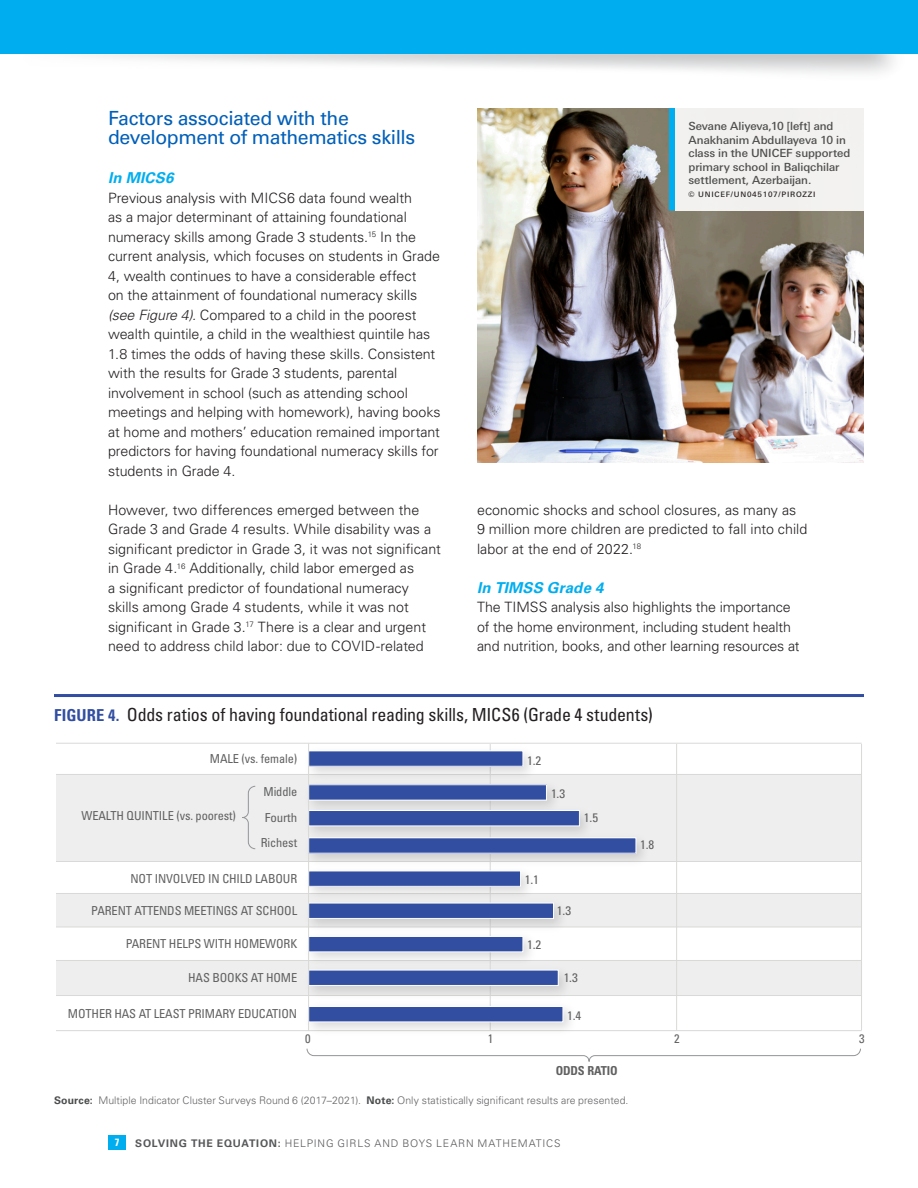
<style>
.page{position:relative;width:918px;height:1188px;background:#fff}
.page>*{position:absolute;margin:0;border:0;box-sizing:border-box;transform-origin:0 0}
.Subhead_NEW{font:19.5px/19.5px "Univers LT Pro 55 Roman";letter-spacing:-.02em;color:#005fb9}
.Figure_Head{font:condensed 18px "Univers LT Std";letter-spacing:-.01em;color:#231f20}
.Subhead_Secondary{font:italic 700 15px "Univers LT Pro 65";letter-spacing:.015em;color:#00aeef}
.Text_9_5_13{font:300 14.25px/19.5px "Univers LT Pro 45";color:#231f20}
.t1{font:condensed 12.3px "Univers LT Std";letter-spacing:-.01em;color:#606160}
.t2{font:condensed 12.3px "Univers LT Std";letter-spacing:-.01em;color:#606160;scale:1.05 1}
.t3{font:700 condensed 12.3px "Univers LT Std";letter-spacing:-.01em;color:#606160}
.t4{font:500 11.25px/13.5px "Linotype Univers Basic";letter-spacing:-.005em;color:#4b4c4d}
.Source{font:300 10.5px "Univers LT Pro 45";letter-spacing:.005em;color:#636366}
.t5{font:300 10.5px "Univers LT Pro 45";letter-spacing:.075em;color:#57585a}
.t6{font:700 condensed 10.5px "Univers LT Std";color:#fff}
.t7{font:500 7.5px "Linotype Univers Basic";letter-spacing:.1em;color:#231f20}
.s1{font-style:italic}
.s2{font-weight:700;font-size:16.5px;color:#324ea1}
.s3{font-family:"Univers LT Pro 65";font-weight:700;color:#4b4c4d}
.s4{font-family:"Univers LT Pro 65";font-weight:700}
</style>
<div class="page">
<div style="left:108px;top:1135px;width:18px;height:15px;background:#00aeef"></div>
<div style="left:56px;top:960px;width:806px;height:36px;background:#eeeeef"></div>
<div style="left:56px;top:774px;width:806px;height:88px;background:#eeeeef"></div>
<div style="left:56px;top:893px;width:806px;height:34px;background:#eeeeef"></div>
<hr style="left:676px;top:744px;width:1px;height:286px;background:#d9d9d8">
<hr style="left:56px;top:995px;width:806px;height:1px;background:#d9d9d8">
<hr style="left:56px;top:1030px;width:806px;height:1px;background:#d9d9d8">
<hr style="left:56px;top:960px;width:806px;height:1px;background:#d9d9d8">
<hr style="left:56px;top:927px;width:806px;height:1px;background:#d9d9d8">
<hr style="left:56px;top:893px;width:806px;height:1px;background:#d9d9d8">
<hr style="left:56px;top:861px;width:806px;height:1px;background:#d9d9d8">
<hr style="left:56px;top:774px;width:806px;height:1px;background:#d9d9d8">
<hr style="left:56px;top:743px;width:806px;height:1px;background:#d9d9d8">
<hr style="left:861px;top:744px;width:1px;height:286px;background:#d9d9d8">
<div style="left:309px;top:785px;width:237px;height:15px;background:#324ea1"></div>
<div style="left:308px;top:784px;width:239px;height:17px;border:1px solid #fff"></div>
<img style="left:309px;top:801px;width:277px;height:27px">
<div style="left:309px;top:811px;width:270px;height:15px;background:#324ea1"></div>
<div style="left:308px;top:810px;width:272px;height:16px;border:1px solid #fff"></div>
<img style="left:311px;top:828px;width:332px;height:33px">
<div style="left:309px;top:838px;width:327px;height:15px;background:#324ea1"></div>
<div style="left:308px;top:837px;width:328px;height:17px;border:1px solid #fff"></div>
<img style="left:299px;top:742px;width:243px;height:43px">
<div style="left:309px;top:751px;width:214px;height:15px;background:#324ea1"></div>
<div style="left:308px;top:751px;width:215px;height:16px;border:1px solid #fff"></div>
<img style="left:299px;top:905px;width:273px;height:23px">
<div style="left:309px;top:903px;width:245px;height:15px;background:#324ea1"></div>
<div style="left:308px;top:903px;width:246px;height:16px;border:1px solid #fff"></div>
<img style="left:311px;top:973px;width:254px;height:24px">
<div style="left:309px;top:970px;width:249px;height:15px;background:#324ea1"></div>
<div style="left:308px;top:970px;width:251px;height:16px;border:1px solid #fff"></div>
<img style="left:311px;top:997px;width:259px;height:35px">
<div style="left:309px;top:1007px;width:254px;height:15px;background:#324ea1"></div>
<div style="left:308px;top:1006px;width:255px;height:16px;border:1px solid #fff"></div>
<img style="left:309px;top:862px;width:230px;height:43px">
<div style="left:309px;top:871px;width:212px;height:15px;background:#324ea1"></div>
<div style="left:308px;top:871px;width:213px;height:16px;border:1px solid #fff"></div>
<img style="left:299px;top:927px;width:243px;height:44px">
<div style="left:309px;top:936px;width:214px;height:16px;background:#324ea1"></div>
<div style="left:308px;top:936px;width:215px;height:16px;border:1px solid #fff"></div>
<hr style="left:308px;top:743px;width:1px;height:288px;background:#d9d9d8">
<svg style="left:242px;top:786px;width:14px;height:64px"></svg>
<svg style="left:306px;top:1048px;width:555px;height:14px"></svg>
<hr style="left:54px;top:694px;width:810px;height:3px;background:#324ea1">
<img style="left:477px;top:108px;width:387px;height:354px">
<div style="left:675px;top:108px;width:189px;height:102px;background:#f2f1ef"></div>
<div style="left:669px;top:108px;width:6px;height:102px;background:#00aeef"></div>
<div style="left:0;top:0;width:918px;height:54px;background:#00aeef"></div>
<p class="Subhead_NEW" style="left:108px;top:108px;width:309px">Factors associated with the development of mathematics skills</p>
<p class="Subhead_Secondary" style="left:108px;top:169px;width:67px">In MICS6</p>
<p class="Text_9_5_13" style="left:108px;top:188px;width:334px">Previous analysis with MICS6 data found wealth<br>as a major determinant of attaining foundational numeracy skills among Grade 3 students.<sup>15</sup> In the current analysis, which focuses on students in Grade 4, wealth continues to have a considerable effect<br>on the attainment of foundational numeracy skills <span class="s1">(see Figure 4).</span> Compared to a child in the poorest wealth quintile, a child in the wealthiest quintile has 1.8 times the odds of having these skills. Consistent with the results for Grade 3 students, parental involvement in school (such as attending school meetings and helping with homework), having books at home and mothers’ education remained important predictors for having foundational numeracy skills for students in Grade 4.</p>
<p class="Text_9_5_13" style="left:108px;top:500px;width:334px">However, two differences emerged between the Grade 3 and Grade 4 results. While disability was a significant predictor in Grade 3, it was not significant in Grade 4.<sup>16</sup> Additionally, child labor emerged as<br>a significant predictor of foundational numeracy skills among Grade 4 students, while it was not significant in Grade 3.<sup>17</sup> There is a clear and urgent need to address child labor: due to COVID-related</p>
<p class="Text_9_5_13" style="left:477px;top:500px;width:332px">economic shocks and school closures, as many as<br>9 million more children are predicted to fall into child labor at the end of 2022.<sup>18</sup></p>
<p class="t4" style="left:688px;top:119px;width:163px">Sevane Aliyeva,10 [left] and<br>Anakhanim Abdullayeva 10 in class in the UNICEF supported primary school in Baliqchilar settlement, Azerbaijan.</p>
<p class="t7" style="left:688px;top:190px;width:128px">© UNICEF/UN045107/PIROZZI</p>
<p class="Subhead_Secondary" style="left:477px;top:578px;width:128px">In TIMSS Grade 4</p>
<p class="Text_9_5_13" style="left:477px;top:597px;width:324px">The TIMSS analysis also highlights the importance of the home environment, including student health and nutrition, books, and other learning resources at</p>
<p class="Figure_Head" style="left:54px;top:703px;width:600px"><span class="s2">FIGURE 4.</span> Odds ratios of having foundational reading skills, MICS6 (Grade 4 students)</p>
<p class="t1" style="left:210px;top:751px;width:89px">MALE (vs. female)</p>
<p class="t2" style="left:527px;top:752px;width:15px">1.2</p>
<p class="t1" style="left:82px;top:808px;width:156px">WEALTH QUINTILE (vs. poorest)</p>
<p class="t1" style="left:264px;top:784px;width:35px">Middle</p>
<p class="t2" style="left:265px;top:810px;width:32px">Fourth</p>
<p class="t1" style="left:261px;top:835px;width:38px">Richest</p>
<p class="t1" style="left:131px;top:871px;width:168px">NOT INVOLVED IN CHILD LABOUR</p>
<p class="t2" style="left:525px;top:872px;width:15px">1.1</p>
<p class="t2" style="left:551px;top:785px;width:15px">1.3</p>
<p class="t1" style="left:91px;top:903px;width:207px">PARENT ATTENDS MEETINGS AT SCHOOL</p>
<p class="t2" style="left:557px;top:903px;width:15px">1.3</p>
<p class="t1" style="left:126px;top:936px;width:173px">PARENT HELPS WITH HOMEWORK</p>
<p class="t2" style="left:527px;top:937px;width:15px">1.2</p>
<p class="t2" style="left:584px;top:810px;width:15px">1.5</p>
<p class="t2" style="left:640px;top:837px;width:15px">1.8</p>
<p class="t1" style="left:188px;top:970px;width:111px">HAS BOOKS AT HOME</p>
<p class="t2" style="left:564px;top:970px;width:15px">1.3</p>
<p class="t2" style="left:567px;top:1007px;width:15px">1.4</p>
<p class="t1" style="left:305px;top:1031px;width:7px">0</p>
<p class="t1" style="left:488px;top:1031px;width:7px">1</p>
<p class="t1" style="left:674px;top:1031px;width:7px">2</p>
<p class="t1" style="left:859px;top:1031px;width:7px">3</p>
<p class="t1" style="left:68px;top:1006px;width:231px">MOTHER HAS AT LEAST PRIMARY EDUCATION</p>
<p class="t3" style="left:556px;top:1063px;width:64px">ODDS RATIO</p>
<p class="Source" style="left:54px;top:1094px;width:576px"><span class="s3">Source:</span> Multiple Indicator Cluster Surveys Round 6 (2017–2021). <span class="s3">Note:</span> Only statistically significant results are presented.</p>
<p class="t6" style="left:115px;top:1136px;width:6px">7</p>
<p class="t5" style="left:135px;top:1137px;width:427px"><span class="s4">SOLVING THE EQUATION:</span> HELPING GIRLS AND BOYS LEARN MATHEMATICS</p>
</div>
